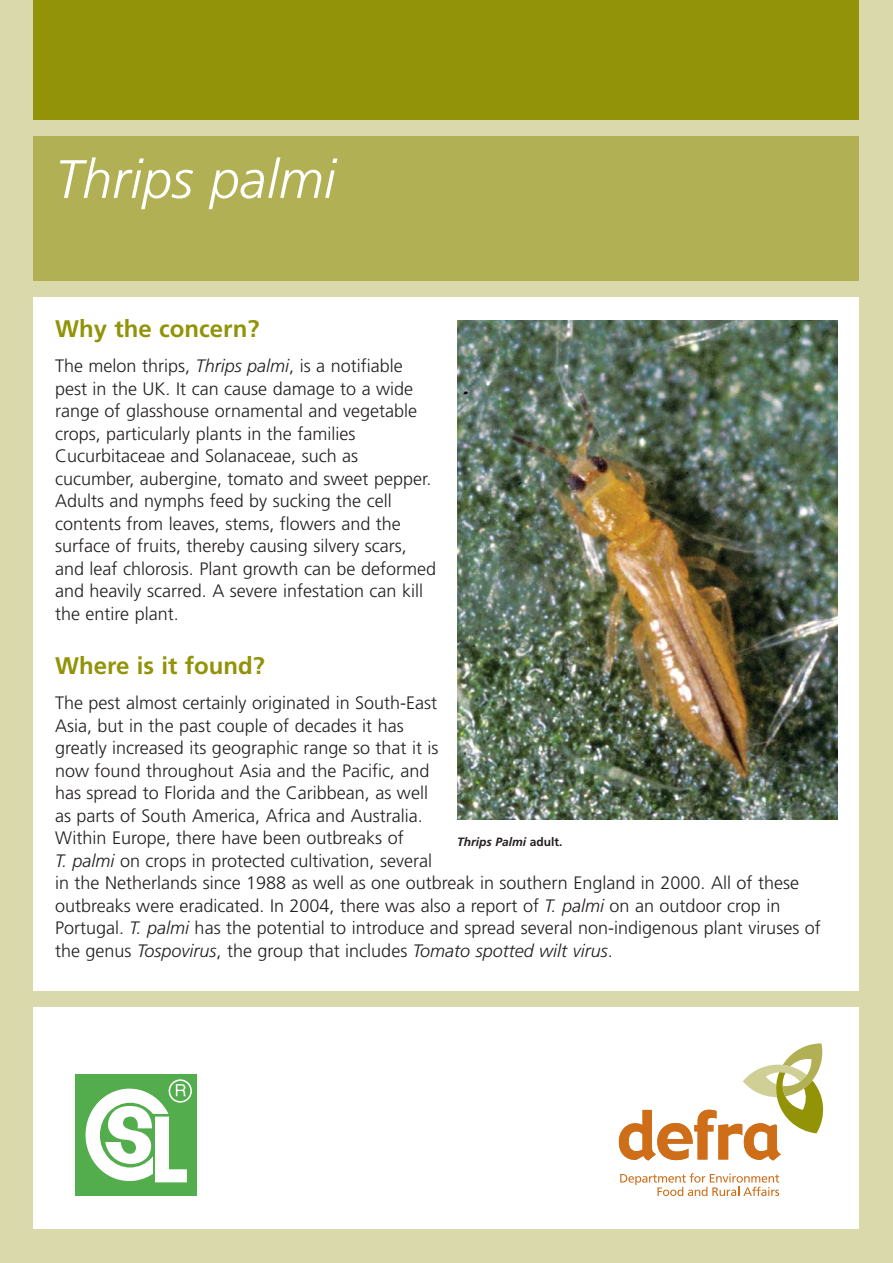
<style>
.page{position:relative;width:893px;height:1263px;background:#fff}
.page>*{position:absolute;margin:0;border:0;box-sizing:border-box;transform-origin:0 0}
.t1{font:italic 300 54px "Frutiger";color:#fff}
.t2{font:700 24px "Frutiger";color:#929308}
.t3{font:300 18px/22.5px "Frutiger";color:#231f20}
.t4{font:italic 700 12px "Frutiger";color:#231f20}
.s1{font-style:italic}
.s2{font-style:normal}
</style>
<div class="page">
<div style="left:0;top:0;width:892px;height:1263px;background:#d9d9ac"></div>
<div style="left:34px;top:0;width:825px;height:119px;background:#929308"></div>
<div style="left:34px;top:136px;width:825px;height:145px;background:#b1b054"></div>
<div style="left:34px;top:1008px;width:825px;height:221px;background:#fff"></div>
<svg style="left:620px;top:1173px;width:159px;height:23px"></svg>
<svg style="left:619px;top:1043px;width:204px;height:117px"></svg>
<div style="left:34px;top:298px;width:825px;height:693px;background:#fff"></div>
<div style="left:75px;top:1074px;width:121px;height:121px;background:#53ad4c"></div>
<div style="left:86px;top:1089px;width:87px;height:92px;background:#fff;border-radius:50%"></div>
<div style="left:169px;top:1079px;width:23px;height:24px;border:2px solid #fff;border-radius:50%"></div>
<svg style="left:176px;top:1084px;width:10px;height:12px"></svg>
<svg style="left:100px;top:1103px;width:87px;height:79px"></svg>
<img style="left:457px;top:321px;width:380px;height:499px">
<h1 class="t1" style="left:55px;top:157px;width:282px">Thrips palmi</h1>
<h2 class="t2" style="left:55px;top:319px;width:206px">Why the concern?</h2>
<p class="t3" style="left:55px;top:356px;width:382px">The melon thrips, <span class="s1">Thrips palmi</span>, is a notifiable pest in the UK. It can cause damage to a wide range of glasshouse ornamental and vegetable crops, particularly plants in the families Cucurbitaceae and Solanaceae, such as cucumber, aubergine, tomato and sweet pepper.<br>Adults and nymphs feed by sucking the cell contents from leaves, stems, flowers and the surface of fruits, thereby causing silvery scars, and leaf chlorosis. Plant growth can be deformed and heavily scarred. A severe infestation can kill the entire plant.</p>
<h2 class="t2" style="left:55px;top:656px;width:211px">Where is it found?</h2>
<p class="t3" style="left:55px;top:693px;width:767px">The pest almost certainly originated in South-East<br>Asia, but in the past couple of decades it has<br>greatly increased its geographic range so that it is<br>now found throughout Asia and the Pacific, and<br>has spread to Florida and the Caribbean, as well<br>as parts of South America, Africa and Australia.<br>Within Europe, there have been outbreaks of<br><span class="s1">T. palmi</span> on crops in protected cultivation, several<br>in the Netherlands since 1988 as well as one outbreak in southern England in 2000. All of these outbreaks were eradicated. In 2004, there was also a report of <span class="s1">T. palmi</span> on an outdoor crop in Portugal. <span class="s1">T. palmi</span> has the potential to introduce and spread several non-indigenous plant viruses of the genus <span class="s1">Tospovirus</span>, the group that includes <span class="s1">Tomato spotted wilt virus</span>.</p>
<p class="t4" style="left:457px;top:837px;width:107px">Thrips Palmi <span class="s2">adult.</span></p>
</div>
